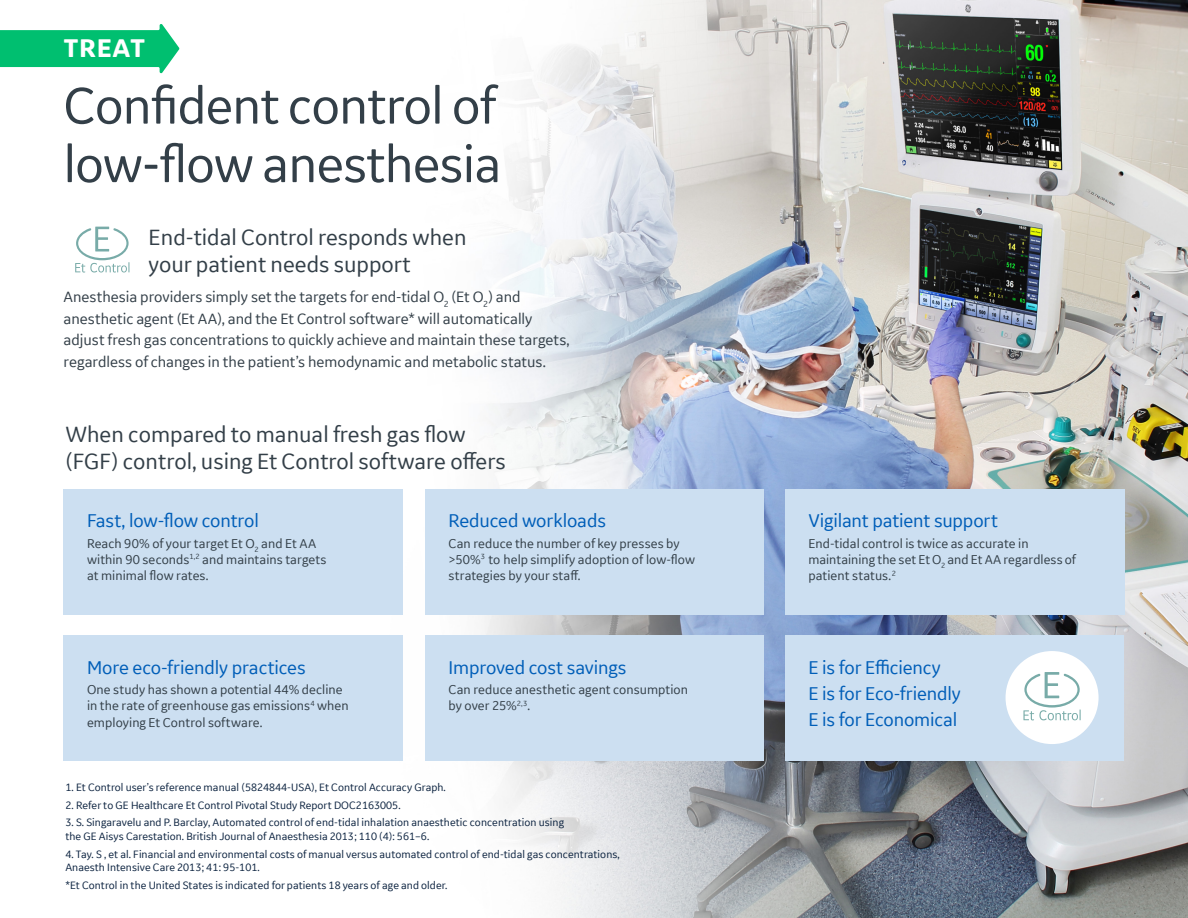
<style>
.page{position:relative;width:1188px;height:918px;background:#fff}
.page>*{position:absolute;margin:0;border:0;box-sizing:border-box;transform-origin:0 0}
.Otsikko{font:54px/58.5px "GE Inspira Sans";letter-spacing:-.015em;color:#333f48}
.otsikko-new{font:700 27px "GE Inspira Sans";letter-spacing:.02em;color:#fff}
.otsikko-new-2{font:23.25px/27px "GE Inspira Sans";color:#333f48}
.PIKKUOTSIKKO{font:19.5px "GE Inspira Sans";letter-spacing:-.005em;color:#005eb8}
.LEIPÄTEKSTI{font:15.75px/21.8px "GE Inspira Sans";color:#333f48}
.Paragraph_Style_1{font:13.5px/16.2px "GE Inspira Sans";letter-spacing:.005em;color:#333f48}
.Lähde{font:11.25px/13.5px "GE Inspira Sans";letter-spacing:.005em;color:#0c2340}
</style>
<div class="page">
<img style="left:63px;top:0;width:1125px;height:918px">
<div style="left:64px;top:490px;width:339px;height:125px;background:#ccdff1"></div>
<div style="left:425px;top:490px;width:339px;height:125px;background:#ccdff1"></div>
<div style="left:785px;top:490px;width:339px;height:125px;background:#ccdff1"></div>
<div style="left:64px;top:635px;width:339px;height:125px;background:#ccdff1"></div>
<div style="left:425px;top:635px;width:339px;height:125px;background:#ccdff1"></div>
<div style="left:786px;top:635px;width:338px;height:125px;background:#ccdff1"></div>
<svg style="left:0;top:23px;width:180px;height:51px"></svg>
<div style="left:1006px;top:651px;width:93px;height:93px;background:#fff;border-radius:50%"></div>
<svg style="left:1023px;top:672px;width:58px;height:48px"></svg>
<svg style="left:75px;top:227px;width:54px;height:46px"></svg>
<p class="otsikko-new" style="left:64px;top:31px;width:83px">TREAT</p>
<p class="Otsikko" style="left:64px;top:75px;width:440px">Confident control of low-flow anesthesia</p>
<p class="otsikko-new-2" style="left:149px;top:223px;width:320px">End-tidal Control responds when your patient needs support</p>
<p class="LEIPÄTEKSTI" style="left:64px;top:285px;width:508px">Anesthesia providers simply set the targets for end-tidal O<sub>2</sub> (Et O<sub>2</sub>) and anesthetic agent (Et AA), and the Et Control software* will automatically adjust fresh gas concentrations to quickly achieve and maintain these targets, regardless of changes in the patient’s hemodynamic and metabolic status.</p>
<p class="otsikko-new-2" style="left:65px;top:420px;width:442px">When compared to manual fresh gas flow (FGF) control, using Et Control software offers</p>
<p class="PIKKUOTSIKKO" style="left:87px;top:509px;width:173px">Fast, low-flow control</p>
<p class="Paragraph_Style_1" style="left:87px;top:535px;width:241px">Reach 90% of your target Et O<sub>2</sub> and Et AA within 90 seconds<sup>1,2</sup> and maintains targets at minimal flow rates.</p>
<p class="PIKKUOTSIKKO" style="left:87px;top:655px;width:220px">More eco-friendly practices</p>
<p class="Paragraph_Style_1" style="left:87px;top:681px;width:263px">One study has shown a potential 44% decline in the rate of greenhouse gas emissions<sup>4</sup> when employing Et Control software.</p>
<p class="PIKKUOTSIKKO" style="left:449px;top:509px;width:159px">Reduced workloads</p>
<p class="Paragraph_Style_1" style="left:449px;top:535px;width:248px">Can reduce the number of key presses by &gt;50%<sup>3</sup> to help simplify adoption of low-flow strategies by your staff.</p>
<p class="PIKKUOTSIKKO" style="left:449px;top:655px;width:179px">Improved cost savings</p>
<p class="Paragraph_Style_1" style="left:449px;top:681px;width:241px">Can reduce anesthetic agent consumption by over 25%<sup>2,3</sup>.</p>
<p class="Lähde" style="left:65px;top:780px;width:382px">1. Et Control user’s reference manual (5824844-USA), Et Control Accuracy Graph.</p>
<p class="Lähde" style="left:65px;top:798px;width:337px">2. Refer to GE Healthcare Et Control Pivotal Study Report DOC2163005.</p>
<p class="Lähde" style="left:65px;top:816px;width:500px">3. S. Singaravelu and P. Barclay, Automated control of end-tidal inhalation anaesthetic concentration using the GE Aisys Carestation. British Journal of Anaesthesia 2013; 110 (4): 561–6.</p>
<p class="Lähde" style="left:65px;top:847px;width:556px">4. Tay. S , et al. Financial and environmental costs of manual versus automated control of end-tidal gas concentrations,<br>Anaesth Intensive Care 2013; 41: 95-101.</p>
<p class="Lähde" style="left:65px;top:878px;width:384px">*Et Control in the United States is indicated for patients 18 years of age and older.</p>
<p class="PIKKUOTSIKKO" style="left:808px;top:509px;width:191px">Vigilant patient support</p>
<p class="Paragraph_Style_1" style="left:808px;top:535px;width:269px">End-tidal control is twice as accurate in maintaining the set Et O<sub>2</sub> and Et AA regardless of patient status.<sup>2</sup></p>
<p class="PIKKUOTSIKKO" style="left:808px;top:655px;width:134px">E is for Efficiency</p>
<p class="PIKKUOTSIKKO" style="left:808px;top:681px;width:154px">E is for Eco-friendly</p>
<p class="PIKKUOTSIKKO" style="left:808px;top:707px;width:150px">E is for Economical</p>
</div>
